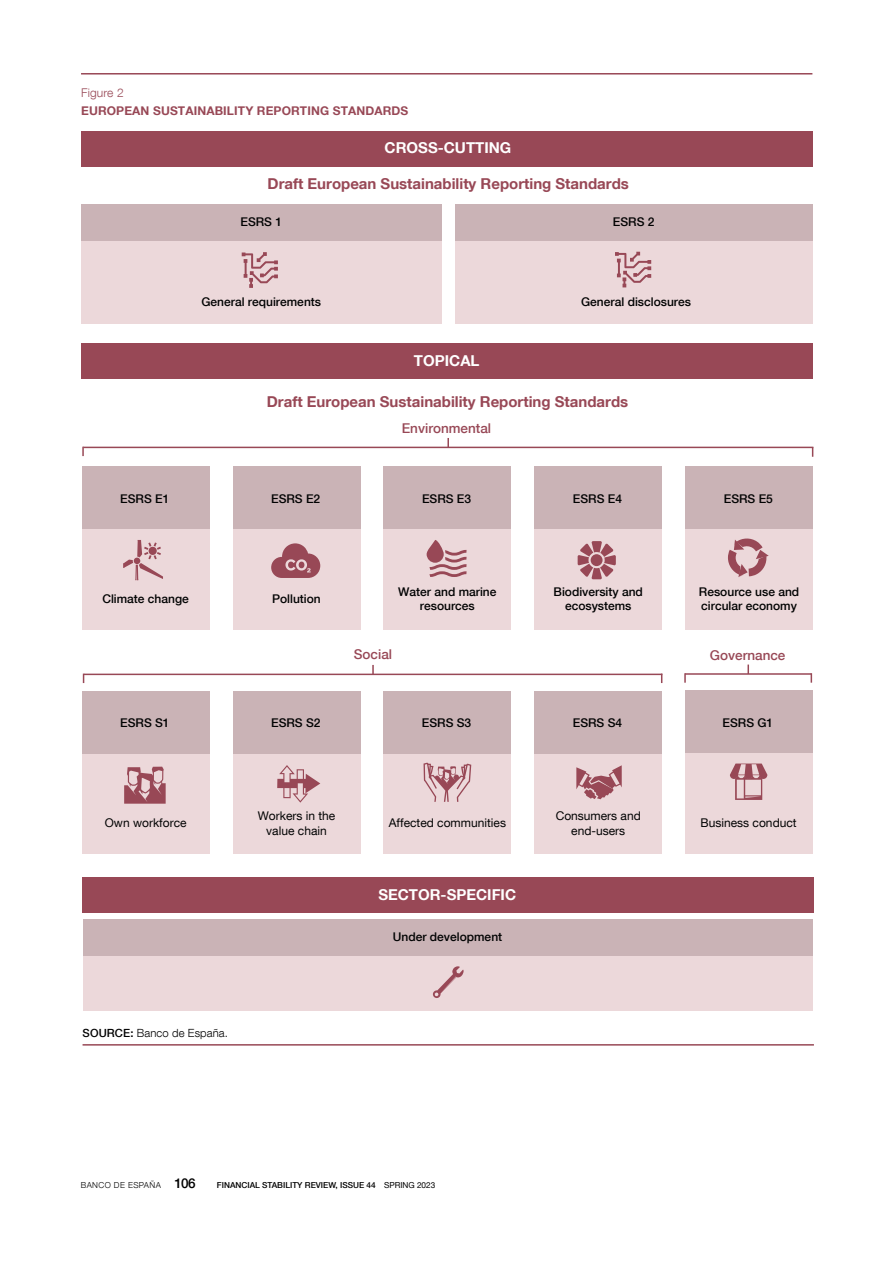
<style>
.page{position:relative;width:893px;height:1263px;background:#fff}
.page>*{position:absolute;margin:0;border:0;box-sizing:border-box;transform-origin:0 0}
.t1{font:700 15px "Bd E Neue Helvetica";color:#984856}
.t2{font:700 15px "Bd E Neue Helvetica";color:#fff}
.t3{font:500 13.5px "Bd E Neue Helvetica";color:#984856}
.t4{font:500 12px/14.4px "Bd E Neue Helvetica";color:#010202;text-align:center}
.t5{font:12px/14.4px "Bd E Neue Helvetica";color:#010202;text-align:center}
.t6{font:700 12px "Bd E Neue Helvetica";letter-spacing:.01em;color:#984856}
.t7{font:300 12px "Bd E Neue Helvetica";letter-spacing:.01em;color:#984856}
.t8{font:300 11.25px "Bd E Neue Helvetica";letter-spacing:.01em;color:#000}
.t9{font:500 8.25px "Bd E Neue Helvetica";color:#000}
.t10{font:300 8.25px "Bd E Neue Helvetica";letter-spacing:.05em;color:#000}
.s1{font-weight:500}
.s2{font-weight:500;font-size:13.5px}
.s3{font-weight:400}
</style>
<div class="page">
<hr style="left:81px;top:73px;width:731px;height:2px;background:#984856">
<div style="left:81px;top:131px;width:731px;height:35px;background:#984856"></div>
<div style="left:455px;top:240px;width:357px;height:84px;background:#ecd8da"></div>
<div style="left:455px;top:204px;width:357px;height:36px;background:#cab3b6"></div>
<div style="left:81px;top:240px;width:360px;height:84px;background:#ecd8da"></div>
<div style="left:81px;top:204px;width:360px;height:36px;background:#cab3b6"></div>
<hr style="left:83px;top:1044px;width:731px;height:1px;background:#984856">
<div style="left:82px;top:877px;width:731px;height:35px;background:#984856"></div>
<div style="left:83px;top:956px;width:729px;height:55px;background:#ecd8da"></div>
<div style="left:83px;top:920px;width:729px;height:36px;background:#cab3b6"></div>
<svg style="left:433px;top:966px;width:31px;height:32px"></svg>
<div style="left:81px;top:343px;width:731px;height:35px;background:#984856"></div>
<div style="left:685px;top:529px;width:128px;height:101px;background:#ecd8da"></div>
<div style="left:685px;top:467px;width:128px;height:62px;background:#cab3b6"></div>
<svg style="left:728px;top:538px;width:41px;height:39px"></svg>
<div style="left:535px;top:529px;width:127px;height:101px;background:#ecd8da"></div>
<div style="left:535px;top:467px;width:127px;height:62px;background:#cab3b6"></div>
<svg style="left:578px;top:541px;width:38px;height:38px"></svg>
<div style="left:591px;top:554px;width:11px;height:12px;background:#984856;border-radius:50%"></div>
<div style="left:384px;top:529px;width:127px;height:101px;background:#ecd8da"></div>
<div style="left:384px;top:467px;width:127px;height:62px;background:#cab3b6"></div>
<svg style="left:427px;top:540px;width:17px;height:23px"></svg>
<svg style="left:429px;top:550px;width:38px;height:27px"></svg>
<div style="left:233px;top:529px;width:127px;height:101px;background:#ecd8da"></div>
<div style="left:233px;top:467px;width:127px;height:62px;background:#cab3b6"></div>
<svg style="left:271px;top:543px;width:49px;height:35px"></svg>
<div style="left:82px;top:529px;width:127px;height:101px;background:#ecd8da"></div>
<div style="left:82px;top:467px;width:127px;height:62px;background:#cab3b6"></div>
<svg style="left:124px;top:540px;width:39px;height:40px"></svg>
<div style="left:535px;top:753px;width:127px;height:101px;background:#ecd8da"></div>
<div style="left:535px;top:691px;width:127px;height:62px;background:#cab3b6"></div>
<svg style="left:576px;top:765px;width:46px;height:34px"></svg>
<div style="left:384px;top:753px;width:127px;height:101px;background:#ecd8da"></div>
<div style="left:384px;top:691px;width:127px;height:62px;background:#cab3b6"></div>
<svg style="left:423px;top:763px;width:48px;height:39px"></svg>
<div style="left:233px;top:753px;width:127px;height:101px;background:#ecd8da"></div>
<div style="left:233px;top:691px;width:127px;height:62px;background:#cab3b6"></div>
<svg style="left:277px;top:765px;width:43px;height:38px"></svg>
<div style="left:82px;top:753px;width:127px;height:101px;background:#ecd8da"></div>
<div style="left:82px;top:691px;width:127px;height:62px;background:#cab3b6"></div>
<svg style="left:124px;top:767px;width:42px;height:37px"></svg>
<div style="left:685px;top:753px;width:127px;height:101px;background:#ecd8da"></div>
<div style="left:685px;top:690px;width:127px;height:63px;background:#cab3b6"></div>
<svg style="left:730px;top:763px;width:37px;height:37px"></svg>
<hr style="left:83px;top:447px;width:730px;height:1px;background:#984856">
<svg style="left:447px;top:438px;width:2px;height:9px"></svg>
<svg style="left:82px;top:447px;width:2px;height:9px"></svg>
<hr style="left:84px;top:674px;width:578px;height:1px;background:#984856">
<svg style="left:372px;top:665px;width:2px;height:9px"></svg>
<hr style="left:685px;top:673px;width:126px;height:2px;background:#984856">
<svg style="left:747px;top:664px;width:2px;height:10px"></svg>
<svg style="left:684px;top:673px;width:2px;height:10px"></svg>
<svg style="left:242px;top:252px;width:36px;height:36px"></svg>
<svg style="left:615px;top:252px;width:36px;height:35px"></svg>
<p class="t7" style="left:81px;top:85px;width:44px">Figure 2</p>
<p class="t6" style="left:81px;top:103px;width:329px">EUROPEAN SUSTAINABILITY REPORTING STANDARDS</p>
<p class="t2" style="left:385px;top:139px;width:128px">CROSS-CUTTING</p>
<p class="t1" style="left:268px;top:175px;width:363px">Draft European Sustainability Reporting Standards</p>
<p class="t4" style="left:241px;top:215px;width:43px">ESRS 1</p>
<p class="t4" style="left:613px;top:215px;width:43px">ESRS 2</p>
<p class="t4" style="left:201px;top:295px;width:121px">General requirements</p>
<p class="t4" style="left:581px;top:295px;width:111px">General disclosures</p>
<p class="t2" style="left:414px;top:351px;width:67px">TOPICAL</p>
<p class="t1" style="left:267px;top:392px;width:363px">Draft European Sustainability Reporting Standards</p>
<p class="t4" style="left:120px;top:492px;width:51px">ESRS E1</p>
<p class="t4" style="left:271px;top:492px;width:51px">ESRS E2</p>
<p class="t3" style="left:402px;top:420px;width:91px">Environmental</p>
<p class="t4" style="left:422px;top:492px;width:51px">ESRS E3</p>
<p class="t4" style="left:573px;top:492px;width:51px">ESRS E4</p>
<p class="t4" style="left:724px;top:492px;width:51px">ESRS E5</p>
<p class="t4" style="left:102px;top:592px;width:88px">Climate change</p>
<p class="t4" style="left:272px;top:592px;width:50px">Pollution</p>
<p class="t4" style="left:398px;top:584px;width:100px">Water and marine resources</p>
<p class="t4" style="left:554px;top:584px;width:91px">Biodiversity and ecosystems</p>
<p class="t4" style="left:699px;top:584px;width:102px;text-align:left">Resource use and circular economy</p>
<p class="t3" style="left:354px;top:646px;width:40px">Social</p>
<p class="t3" style="left:710px;top:647px;width:77px">Governance</p>
<p class="t4" style="left:120px;top:716px;width:51px">ESRS S1</p>
<p class="t4" style="left:271px;top:716px;width:51px">ESRS S2</p>
<p class="t4" style="left:422px;top:716px;width:51px">ESRS S3</p>
<p class="t4" style="left:573px;top:716px;width:51px">ESRS S4</p>
<p class="t4" style="left:722px;top:716px;width:52px">ESRS G1</p>
<p class="t5" style="left:105px;top:815px;width:83px">Own workforce</p>
<p class="t5" style="left:258px;top:808px;width:79px">Workers in the value chain</p>
<p class="t5" style="left:389px;top:815px;width:119px">Affected communities</p>
<p class="t5" style="left:556px;top:808px;width:87px">Consumers and end-users</p>
<p class="t5" style="left:701px;top:815px;width:98px">Business conduct</p>
<p class="t2" style="left:378px;top:885px;width:139px">SECTOR-SPECIFIC</p>
<p class="t4" style="left:393px;top:930px;width:111px">Under development</p>
<p class="t8" style="left:83px;top:1026px;width:147px"><span class="s1">SOURCE:</span> Banco de España.</p>
<p class="t10" style="left:81px;top:1180px;width:116px">BANCO DE ESPAÑA <span class="s2">106</span></p>
<p class="t9" style="left:217px;top:1180px;width:220px">FINANCIAL STABILITY REVIEW, ISSUE 44 <span class="s3">SPRING 2023</span></p>
</div>
